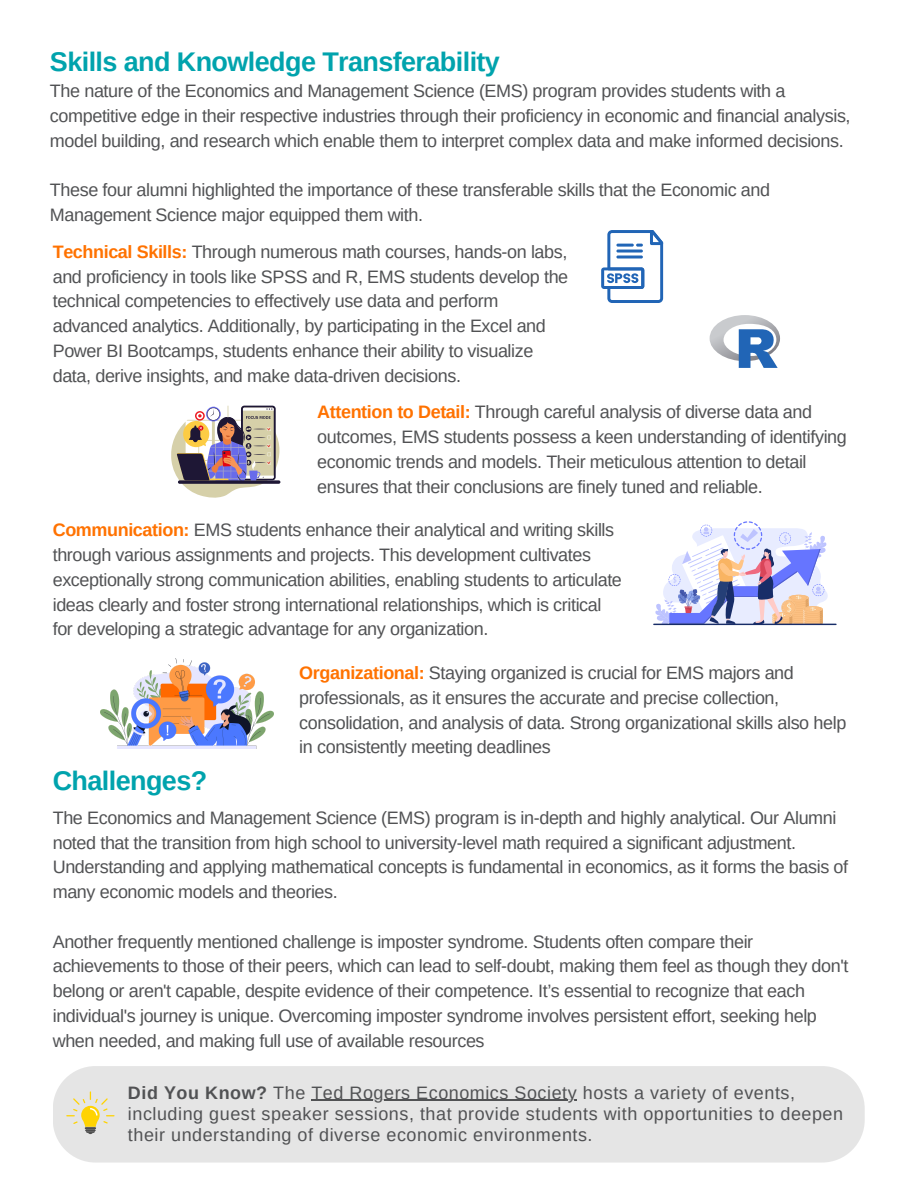
<style>
.page{position:relative;width:918px;height:1188px;background:#fff}
.page>*{position:absolute;margin:0;border:0;box-sizing:border-box;transform-origin:0 0}
.t1{font:700 27px "Arimo";letter-spacing:-.02em;color:#00a3ad}
.t2{font:18px/24.8px "Arimo";letter-spacing:-.02em;color:#515254}
.t3{font:18px/21.3px "Arimo";letter-spacing:.03em;color:#515254}
.s1{font-weight:700;color:#ff7200}
.s2{font-weight:700}
</style>
<div class="page">
<div style="left:53px;top:1066px;width:812px;height:97px;background:#e5e5e5;border-radius:43px"></div>
<svg style="left:66px;top:1091px;width:49px;height:43px"></svg>
<hr style="left:311px;top:1100px;width:266px;height:1px;background:#515254">
<svg style="left:601px;top:230px;width:62px;height:73px"></svg>
<svg style="left:710px;top:315px;width:70px;height:53px"></svg>
<svg style="left:171px;top:406px;width:110px;height:92px"></svg>
<img style="left:100px;top:658px;width:173px;height:90px">
<hr style="left:653px;top:624px;width:184px;height:1px;background:#182d68">
<svg style="left:655px;top:521px;width:174px;height:105px"></svg>
<p class="t1" style="left:50px;top:47px;width:452px">Skills and Knowledge Transferability</p>
<p class="t2" style="left:50px;top:78px;width:802px">The nature of the Economics and Management Science (EMS) program provides students with a competitive edge in their respective industries through their proficiency in economic and financial analysis, model building, and research which enable them to interpret complex data and make informed decisions.</p>
<p class="t2" style="left:50px;top:177px;width:722px">These four alumni highlighted the importance of these transferable skills that the Economic and<br>Management Science major equipped them with.</p>
<p class="t2" style="left:53px;top:239px;width:517px"><span class="s1">Technical Skills:</span> Through numerous math courses, hands-on labs, and proficiency in tools like SPSS and R, EMS students develop the technical competencies to effectively use data and perform advanced analytics. Additionally, by participating in the Excel and Power BI Bootcamps, students enhance their ability to visualize data, derive insights, and make data-driven decisions.</p>
<p class="t2" style="left:317px;top:400px;width:531px"><span class="s1">Attention to Detail:</span> Through careful analysis of diverse data and outcomes, EMS students possess a keen understanding of identifying economic trends and models. Their meticulous attention to detail ensures that their conclusions are finely tuned and reliable.</p>
<p class="t2" style="left:53px;top:518px;width:571px"><span class="s1">Communication:</span> EMS students enhance their analytical and writing skills through various assignments and projects. This development cultivates exceptionally strong communication abilities, enabling students to articulate ideas clearly and foster strong international relationships, which is critical for developing a strategic advantage for any organization.</p>
<h1 class="t2" style="left:299px;top:660px;width:549px"><span class="s1">Organizational:</span> Staying organized is crucial for EMS majors and professionals, as it ensures the accurate and precise collection, consolidation, and analysis of data. Strong organizational skills also help in consistently meeting deadlines</h1>
<p class="t1" style="left:53px;top:766px;width:156px">Challenges?</p>
<p class="t2" style="left:53px;top:805px;width:797px">The Economics and Management Science (EMS) program is in-depth and highly analytical. Our Alumni noted that the transition from high school to university-level math required a significant adjustment.<br>Understanding and applying mathematical concepts is fundamental in economics, as it forms the basis of many economic models and theories.</p>
<p class="t2" style="left:53px;top:929px;width:797px">Another frequently mentioned challenge is imposter syndrome. Students often compare their achievements to those of their peers, which can lead to self-doubt, making them feel as though they don't belong or aren't capable, despite evidence of their competence. It’s essential to recognize that each individual's journey is unique. Overcoming imposter syndrome involves persistent effort, seeking help when needed, and making full use of available resources</p>
<h1 class="t3" style="left:128px;top:1082px;width:669px"><span class="s2">Did You Know?</span> The Ted Rogers Economics Society hosts a variety of events,</h1>
<p class="t3" style="left:128px;top:1103px;width:717px">including guest speaker sessions, that provide students with opportunities to deepen their understanding of diverse economic environments.</p>
</div>
